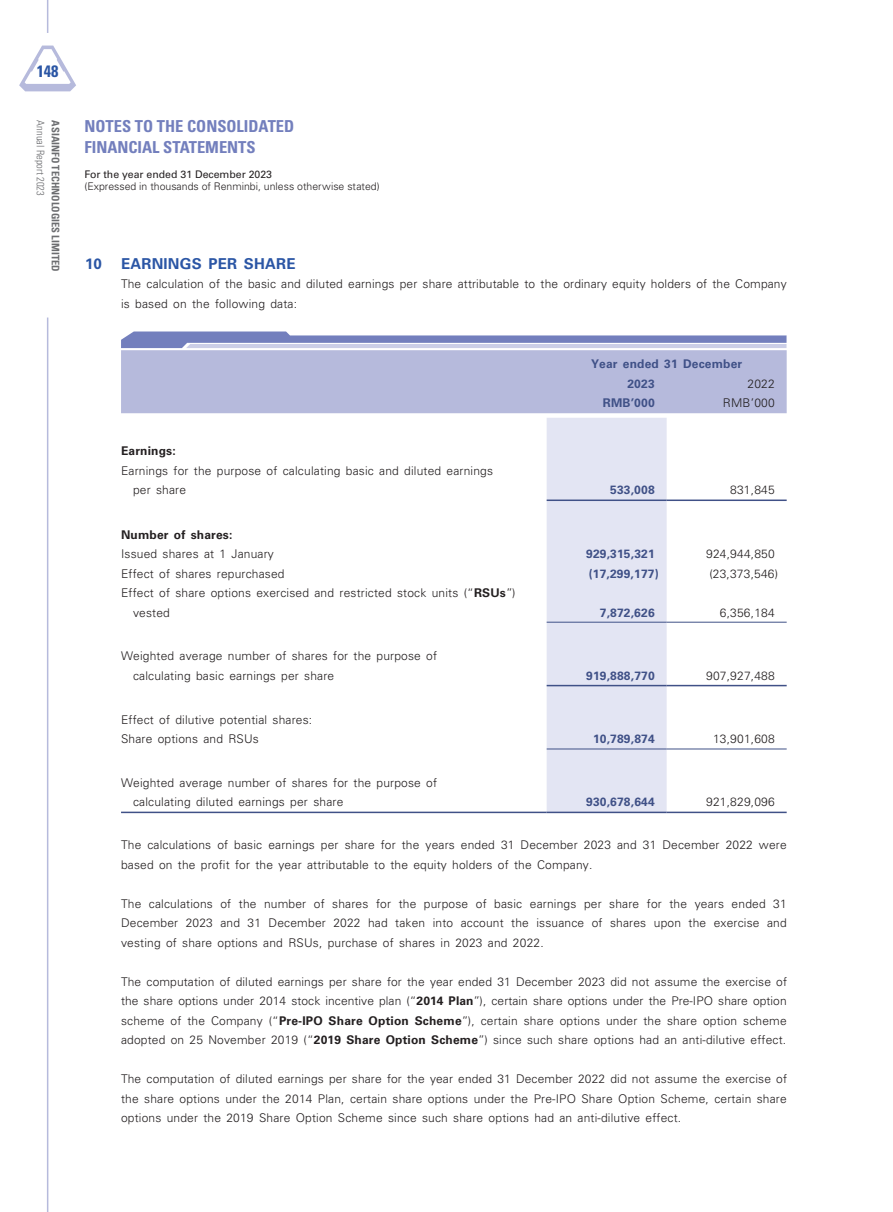
<style>
.page{position:relative;width:893px;height:1212px;background:#fff}
.page>*{position:absolute;margin:0;border:0;box-sizing:border-box;transform-origin:0 0}
.t1{font:700 condensed 16.5px/21px "Univers LT Std";color:#737fbd}
.t2{font:700 condensed 16.5px "Univers LT Std";color:#2b56a5}
._03_H1{font:700 15px "Univers LT Std";letter-spacing:.015em;color:#2b56a5}
._01_Body_Text{font:300 12px/19.5px "Univers LT Std";letter-spacing:.015em;color:#231f20;text-align:justify}
._15_Table_Stub{font:300 12px/19.5px "Univers LT Std";letter-spacing:.015em;color:#231f20}
._01_Body_Text-2{font:700 12px "Univers LT Std";letter-spacing:.015em;color:#405187}
._15_Table_Stub-2{font:700 12px "Univers LT Std";letter-spacing:.015em;color:#231f20}
.t3{font:300 10.5px "Univers LT Std";color:#231f20}
.t4{font:10.5px "Univers LT Std";color:#231f20}
.t5{font:700 condensed 10.5px "Univers LT Std";color:#6c6d70}
.t6{font:300 condensed 10.5px "Univers LT Std";color:#6c6d70}
.s1{font-weight:700}
</style>
<div class="page">
<hr style="left:47px;top:317px;width:1px;height:895px;background:#b6badc">
<hr style="left:47px;top:0;width:1px;height:33px;background:#b6badc">
<svg style="left:19px;top:46px;width:57px;height:45px"></svg>
<div style="left:547px;top:418px;width:120px;height:394px;background:#e3e5f3"></div>
<svg style="left:121px;top:331px;width:666px;height:82px;background:#b5badc"></svg>
<hr style="left:547px;top:499px;width:120px;height:2px;background:#405187">
<hr style="left:667px;top:499px;width:120px;height:2px;background:#405187">
<hr style="left:547px;top:622px;width:120px;height:1px;background:#405187">
<hr style="left:667px;top:622px;width:120px;height:1px;background:#405187">
<hr style="left:547px;top:685px;width:120px;height:1px;background:#405187">
<hr style="left:667px;top:685px;width:120px;height:1px;background:#405187">
<hr style="left:547px;top:749px;width:120px;height:1px;background:#405187">
<hr style="left:667px;top:749px;width:120px;height:1px;background:#405187">
<hr style="left:121px;top:812px;width:426px;height:1px;background:#405187">
<hr style="left:547px;top:812px;width:120px;height:1px;background:#405187">
<hr style="left:667px;top:812px;width:120px;height:1px;background:#405187">
<h1 class="t2" style="left:37px;top:61px;width:23px">148</h1>
<p class="t6" style="left:47px;top:120px;width:77px;rotate:90deg">Annual Report 2023</p>
<p class="t5" style="left:62px;top:120px;width:153px;rotate:90deg">ASIAINFO TECHNOLOGIES LIMITED</p>
<h1 class="t1" style="left:84px;top:116px;width:211px">NOTES TO THE CONSOLIDATED<br>FINANCIAL STATEMENTS</h1>
<p class="t4" style="left:84px;top:168px;width:189px">For the year ended 31 December 2023</p>
<p class="t3" style="left:84px;top:179px;width:297px">(Expressed in thousands of Renminbi, unless otherwise stated)</p>
<p class="_03_H1" style="left:85px;top:254px;width:18px">10</p>
<p class="_03_H1" style="left:121px;top:254px;width:176px">EARNINGS PER SHARE</p>
<p class="_01_Body_Text" style="left:121px;top:274px;width:667px">The calculation of the basic and diluted earnings per share attributable to the ordinary equity holders of the Company is based on the following data:</p>
<p class="_15_Table_Stub-2" style="left:121px;top:444px;width:56px">Earnings:</p>
<p class="_15_Table_Stub" style="left:133px;top:461px;width:362px;text-indent:-12px">Earnings for the purpose of calculating basic and diluted earnings per share</p>
<p class="_01_Body_Text-2" style="left:591px;top:357px;width:153px">Year ended 31 December</p>
<p class="_01_Body_Text-2" style="left:627px;top:376px;width:29px">2023</p>
<p class="_01_Body_Text" style="left:747px;top:374px;width:29px">2022</p>
<p class="_01_Body_Text-2" style="left:603px;top:396px;width:53px">RMB’000</p>
<p class="_01_Body_Text" style="left:723px;top:393px;width:53px">RMB’000</p>
<p class="_01_Body_Text-2" style="left:610px;top:483px;width:46px">533,008</p>
<p class="_01_Body_Text" style="left:730px;top:480px;width:46px">831,845</p>
<p class="_15_Table_Stub-2" style="left:121px;top:527px;width:113px">Number of shares:</p>
<p class="_15_Table_Stub" style="left:121px;top:544px;width:154px">Issued shares at 1 January</p>
<p class="_01_Body_Text-2" style="left:586px;top:547px;width:70px">929,315,321</p>
<p class="_01_Body_Text" style="left:706px;top:544px;width:70px">924,944,850</p>
<p class="_15_Table_Stub" style="left:121px;top:563px;width:165px">Effect of shares repurchased</p>
<p class="_01_Body_Text-2" style="left:589px;top:566px;width:71px">(17,299,177)</p>
<p class="_01_Body_Text" style="left:709px;top:563px;width:70px">(23,373,546)</p>
<p class="_15_Table_Stub" style="left:133px;top:583px;width:384px;text-indent:-12px">Effect of share options exercised and restricted stock units (“<span class="s1">RSUs</span>”) vested</p>
<p class="_01_Body_Text-2" style="left:600px;top:605px;width:56px">7,872,626</p>
<p class="_01_Body_Text" style="left:720px;top:602px;width:56px">6,356,184</p>
<p class="_15_Table_Stub" style="left:133px;top:646px;width:306px;text-indent:-12px">Weighted average number of shares for the purpose of calculating basic earnings per share</p>
<p class="_01_Body_Text-2" style="left:586px;top:668px;width:70px">919,888,770</p>
<p class="_01_Body_Text" style="left:706px;top:665px;width:70px">907,927,488</p>
<p class="_15_Table_Stub" style="left:121px;top:710px;width:193px">Effect of dilutive potential shares:</p>
<p class="_15_Table_Stub" style="left:121px;top:729px;width:139px">Share options and RSUs</p>
<p class="_01_Body_Text-2" style="left:593px;top:732px;width:63px">10,789,874</p>
<p class="_01_Body_Text" style="left:713px;top:729px;width:63px">13,901,608</p>
<p class="_15_Table_Stub" style="left:133px;top:773px;width:306px;text-indent:-12px">Weighted average number of shares for the purpose of calculating diluted earnings per share</p>
<p class="_01_Body_Text-2" style="left:586px;top:795px;width:70px">930,678,644</p>
<p class="_01_Body_Text" style="left:706px;top:792px;width:70px">921,829,096</p>
<p class="_01_Body_Text" style="left:121px;top:835px;width:667px">The calculations of basic earnings per share for the years ended 31 December 2023 and 31 December 2022 were based on the profit for the year attributable to the equity holders of the Company.</p>
<p class="_01_Body_Text" style="left:121px;top:893px;width:667px">The calculations of the number of shares for the purpose of basic earnings per share for the years ended 31<br>December 2023 and 31 December 2022 had taken into account the issuance of shares upon the exercise and vesting of share options and RSUs, purchase of shares in 2023 and 2022.</p>
<p class="_01_Body_Text" style="left:121px;top:971px;width:667px">The computation of diluted earnings per share for the year ended 31 December 2023 did not assume the exercise of the share options under 2014 stock incentive plan (“<span class="s1">2014 Plan</span>”), certain share options under the Pre-IPO share option scheme of the Company (“<span class="s1">Pre-IPO Share Option Scheme</span>”), certain share options under the share option scheme adopted on 25 November 2019 (“<span class="s1">2019 Share Option Scheme</span>”) since such share options had an anti-dilutive effect.</p>
<p class="_01_Body_Text" style="left:121px;top:1069px;width:667px">The computation of diluted earnings per share for the year ended 31 December 2022 did not assume the exercise of the share options under the 2014 Plan, certain share options under the Pre-IPO Share Option Scheme, certain share options under the 2019 Share Option Scheme since such share options had an anti-dilutive effect.</p>
</div>
